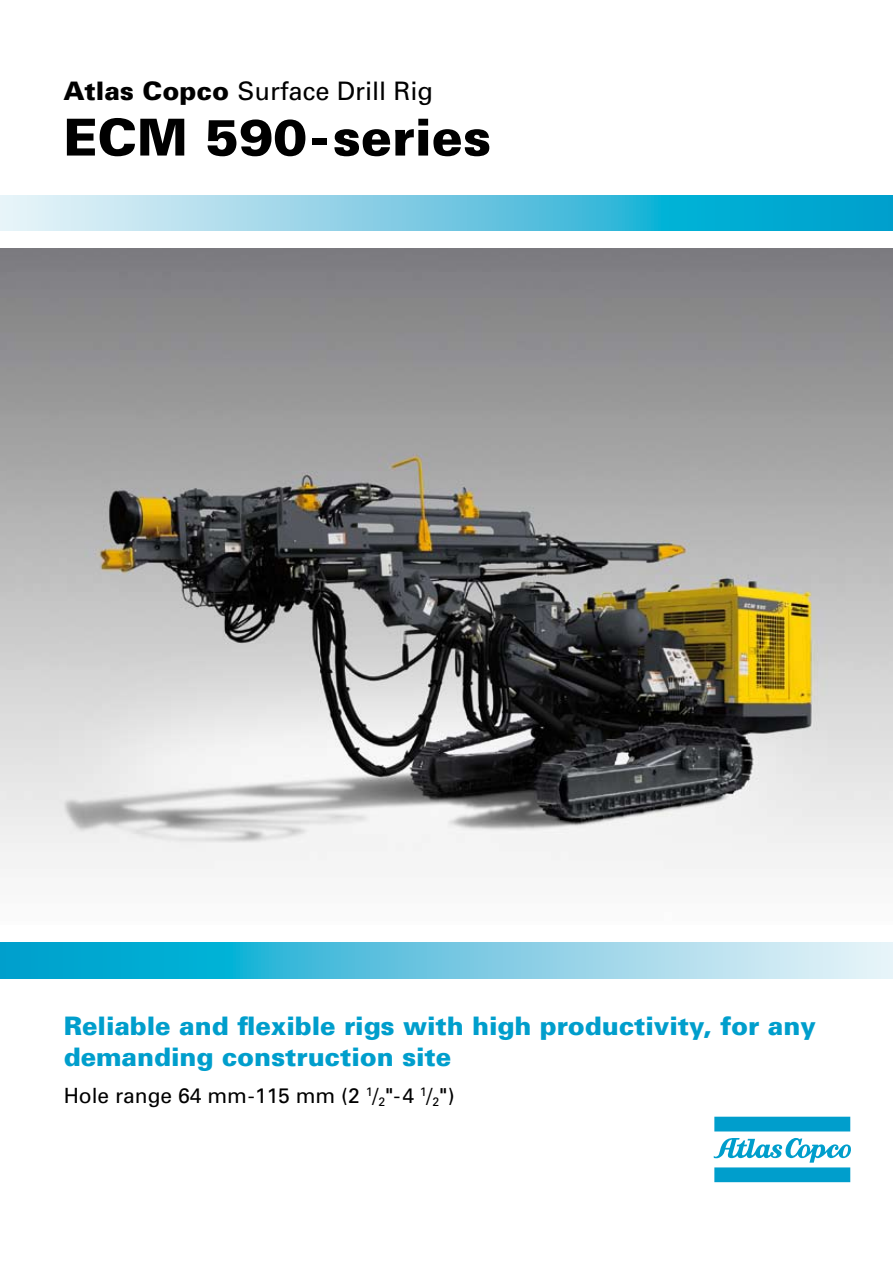
<style>
.page{position:relative;width:893px;height:1263px;background:#fff}
.page>*{position:absolute;margin:0;border:0;box-sizing:border-box;transform-origin:0 0}
.t1{font:900 51px "Univers";color:#000}
.t2{font:900 25.5px/30.6px "Univers";letter-spacing:-.005em;color:#009ecc}
.t3{font:25.5px "Univers";color:#000}
.t4{font:21px "Univers";color:#000}
.s1{font-weight:900}
</style>
<div class="page">
<div style="left:714px;top:1117px;width:136px;height:14px;background:#009ecc"></div>
<svg style="left:714px;top:1138px;width:137px;height:44px"></svg>
<svg style="left:0;top:195px;width:893px;height:36px;background:#69c8e1"></svg>
<svg style="left:0;top:942px;width:893px;height:36px;background:#69c7e1"></svg>
<img style="left:0;top:248px;width:893px;height:621px">
<p class="t3" style="left:63px;top:76px;width:371px"><span class="s1">Atlas Copco</span> Surface Drill Rig</p>
<h1 class="t1" style="left:63px;top:106px;width:429px">ECM 590 - series</h1>
<p class="t2" style="left:64px;top:1010px;width:754px">Reliable and flexible rigs with high productivity, for any demanding construction site</p>
<p class="t4" style="left:64px;top:1083px;width:392px">Hole range 64 mm-115 mm (2 <sup>1</sup>/<sub>2</sub>"- 4 <sup>1</sup>/<sub>2</sub>")</p>
</div>
